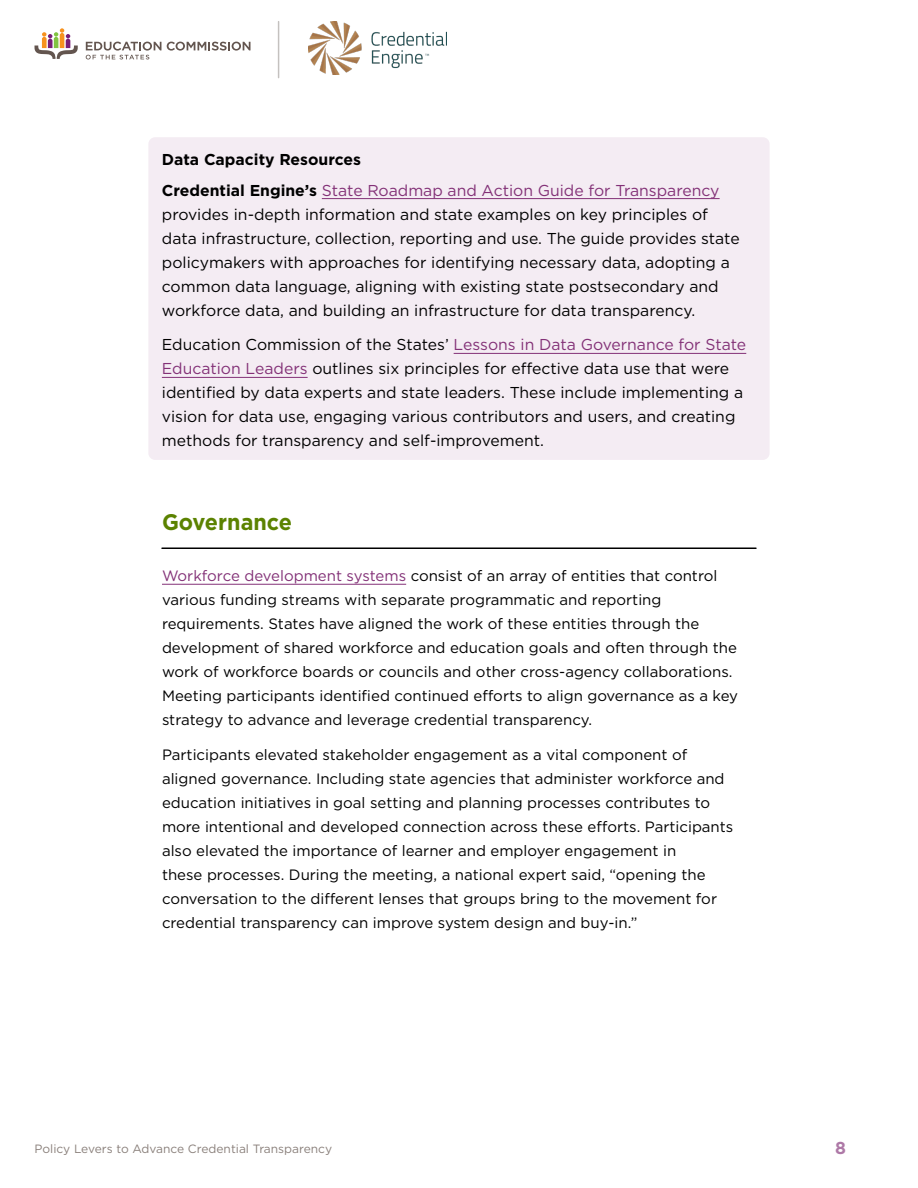
<style>
.page{position:relative;width:918px;height:1188px;background:#fff}
.page>*{position:absolute;margin:0;border:0;box-sizing:border-box;transform-origin:0 0}
.t1{font:700 22.5px "Gotham";color:#5b8200;scale:.96 1}
.t2{font:700 17.25px "Gotham";color:#ae79a7}
.t3{font:15.75px/24px "Gotham";color:#000}
.t4{font:15.75px/30.8px "Gotham";color:#833177}
.t5{font:15px/24px "Gotham";color:#000}
.t6{font:12px "Gotham";color:#8a807b}
.s1{font-weight:700;color:#000}
.s2{color:#833177}
</style>
<div class="page">
<svg style="left:35px;top:28px;width:43px;height:31px"></svg>
<svg style="left:167px;top:42px;width:84px;height:9px"></svg>
<svg style="left:86px;top:42px;width:75px;height:17px"></svg>
<img style="left:309px;top:22px;width:137px;height:53px">
<hr style="left:278px;top:22px;width:1px;height:56px;background:#574f48">
<hr style="left:162px;top:547px;width:594px;height:2px;background:#000">
<hr style="left:162px;top:584px;width:244px;height:1px;background:#833177">
<div style="left:148px;top:137px;width:622px;height:323px;background:#f4ecf3;border-radius:7px"></div>
<hr style="left:322px;top:198px;width:398px;height:1px;background:#833177">
<hr style="left:454px;top:353px;width:292px;height:1px;background:#833177">
<hr style="left:162px;top:377px;width:146px;height:1px;background:#833177">
<p class="t4" style="left:162px;top:144px;width:559px"><span class="s1">Data Capacity Resources<br>Credential Engine’s</span> State Roadmap and Action Guide for Transparency</p>
<p class="t3" style="left:162px;top:202px;width:579px">provides in-depth information and state examples on key principles of data infrastructure, collection, reporting and use. The guide provides state policymakers with approaches for identifying necessary data, adopting a common data language, aligning with existing state postsecondary and workforce data, and building an infrastructure for data transparency.</p>
<p class="t3" style="left:162px;top:333px;width:586px">Education Commission of the States’ <span class="s2">Lessons in Data Governance for State Education Leaders</span> outlines six principles for effective data use that were identified by data experts and state leaders. These include implementing a vision for data use, engaging various contributors and users, and creating methods for transparency and self-improvement.</p>
<h1 class="t1" style="left:162px;top:507px;width:137px">Governance</h1>
<p class="t5" style="left:162px;top:564px;width:578px"><span class="s2">Workforce development systems</span> consist of an array of entities that control various funding streams with separate programmatic and reporting requirements. States have aligned the work of these entities through the development of shared workforce and education goals and often through the work of workforce boards or councils and other cross-agency collaborations.<br>Meeting participants identified continued efforts to align governance as a key strategy to advance and leverage credential transparency.</p>
<p class="t5" style="left:162px;top:742px;width:573px">Participants elevated stakeholder engagement as a vital component of aligned governance. Including state agencies that administer workforce and education initiatives in goal setting and planning processes contributes to more intentional and developed connection across these efforts. Participants also elevated the importance of learner and employer engagement in<br>these processes. During the meeting, a national expert said, “opening the conversation to the different lenses that groups bring to the movement for credential transparency can improve system design and buy-in.”</p>
<p class="t6" style="left:34px;top:1141px;width:299px">Policy Levers to Advance Credential Transparency</p>
<p class="t2" style="left:835px;top:1136px;width:12px">8</p>
</div>
